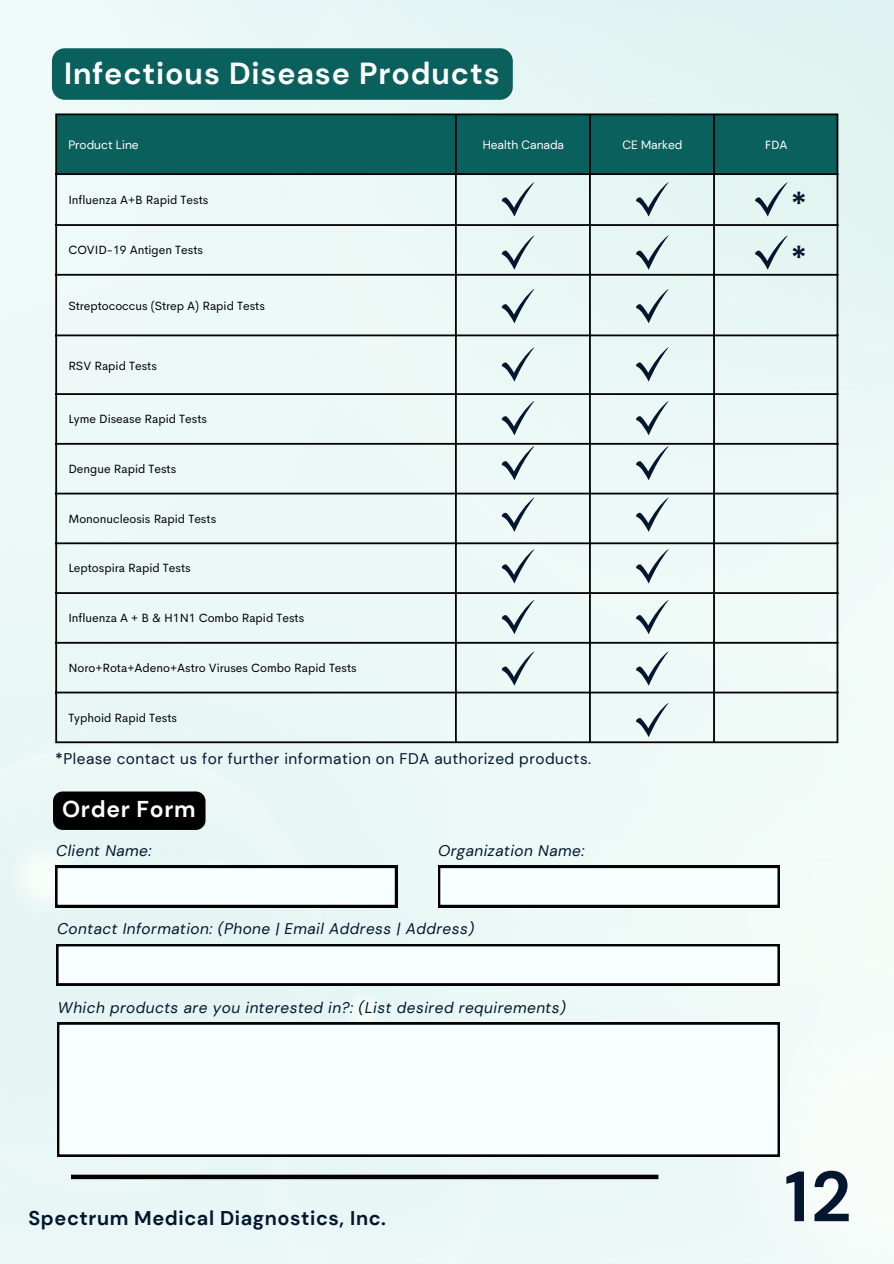
<style>
.page{position:relative;width:894px;height:1264px;background:#fff}
.page>*{position:absolute;margin:0;border:0;box-sizing:border-box;transform-origin:0 0}
.t1{font:700 70.95px "DM Sans";color:#021630}
.t2{font:700 33.15px "DM Sans";color:#021630}
.t3{font:700 30.45px "DM Sans";letter-spacing:.03em;color:#fff}
.t4{font:700 22.95px "DM Sans";letter-spacing:.03em;color:#fff}
.t5{font:700 19.95px "DM Sans";letter-spacing:.03em;color:#021630}
.t6{font:italic 15.45px "DM Sans";letter-spacing:.03em;color:#021630}
.t7{font:15.45px "DM Sans";letter-spacing:.03em;color:#021630}
.t8{font:12px "Cerebri Sans";color:#000}
.t9{font:12px "DM Sans";color:#fff}
.t10{font:12px "Cerebri Sans";color:#fff}
.s1{font-weight:700}
</style>
<div class="page">
<img style="left:0;top:0;width:893px;height:1263px">
<div style="left:57px;top:115px;width:779px;height:58px;background:#0a605c"></div>
<hr style="left:55px;top:115px;width:2px;height:626px;background:#000">
<hr style="left:455px;top:115px;width:1px;height:626px;background:#000">
<hr style="left:589px;top:115px;width:1px;height:626px;background:#000">
<hr style="left:713px;top:115px;width:1px;height:626px;background:#000">
<hr style="left:836px;top:115px;width:2px;height:626px;background:#000">
<hr style="left:55px;top:113px;width:783px;height:2px;background:#000">
<hr style="left:55px;top:173px;width:783px;height:2px;background:#000">
<hr style="left:55px;top:224px;width:783px;height:2px;background:#000">
<hr style="left:55px;top:274px;width:783px;height:2px;background:#000">
<hr style="left:55px;top:334px;width:783px;height:2px;background:#000">
<hr style="left:55px;top:393px;width:783px;height:2px;background:#000">
<hr style="left:55px;top:443px;width:783px;height:2px;background:#000">
<hr style="left:55px;top:492px;width:783px;height:2px;background:#000">
<hr style="left:55px;top:542px;width:783px;height:2px;background:#000">
<hr style="left:55px;top:592px;width:783px;height:2px;background:#000">
<hr style="left:55px;top:642px;width:783px;height:1px;background:#000">
<hr style="left:55px;top:691px;width:783px;height:2px;background:#000">
<hr style="left:55px;top:741px;width:783px;height:2px;background:#000">
<svg style="left:500px;top:180px;width:36px;height:36px"></svg>
<svg style="left:500px;top:233px;width:36px;height:37px"></svg>
<svg style="left:500px;top:286px;width:36px;height:37px"></svg>
<svg style="left:500px;top:345px;width:36px;height:36px"></svg>
<svg style="left:500px;top:398px;width:36px;height:37px"></svg>
<svg style="left:500px;top:444px;width:36px;height:36px"></svg>
<svg style="left:500px;top:495px;width:36px;height:37px"></svg>
<svg style="left:634px;top:180px;width:36px;height:36px"></svg>
<svg style="left:634px;top:233px;width:36px;height:37px"></svg>
<svg style="left:634px;top:286px;width:36px;height:37px"></svg>
<svg style="left:634px;top:345px;width:36px;height:36px"></svg>
<svg style="left:634px;top:398px;width:36px;height:37px"></svg>
<svg style="left:634px;top:444px;width:36px;height:36px"></svg>
<svg style="left:634px;top:495px;width:36px;height:37px"></svg>
<svg style="left:753px;top:180px;width:36px;height:36px"></svg>
<svg style="left:753px;top:233px;width:36px;height:37px"></svg>
<svg style="left:500px;top:546px;width:36px;height:37px"></svg>
<svg style="left:634px;top:546px;width:36px;height:37px"></svg>
<div style="left:71px;top:1174px;width:587px;height:5px;background:#000"></div>
<div style="left:52px;top:48px;width:460px;height:52px;background:#0a605c;border-radius:13px"></div>
<svg style="left:55px;top:865px;width:342px;height:42px"></svg>
<svg style="left:438px;top:865px;width:341px;height:42px"></svg>
<svg style="left:56px;top:944px;width:723px;height:41px"></svg>
<svg style="left:57px;top:1022px;width:722px;height:134px"></svg>
<div style="left:53px;top:791px;width:152px;height:39px;background:#000;border-radius:10px"></div>
<svg style="left:500px;top:597px;width:36px;height:37px"></svg>
<svg style="left:634px;top:597px;width:36px;height:37px"></svg>
<svg style="left:500px;top:649px;width:36px;height:36px"></svg>
<svg style="left:634px;top:649px;width:36px;height:36px"></svg>
<svg style="left:634px;top:700px;width:36px;height:37px"></svg>
<p class="t3" style="left:64px;top:53px;width:437px">Infectious Disease Products</p>
<h1 class="t9" style="left:68px;top:137px;width:72px">Product Line</h1>
<p class="t9" style="left:482px;top:137px;width:83px">Health Canada</p>
<p class="t9" style="left:622px;top:137px;width:62px">CE Marked</p>
<p class="t10" style="left:764px;top:136px;width:24px">FDA</p>
<p class="t8" style="left:68px;top:192px;width:141px">Influenza A+B Rapid Tests</p>
<p class="t8" style="left:68px;top:242px;width:136px">COVID-19 Antigen Tests</p>
<p class="t8" style="left:68px;top:298px;width:198px">Streptococcus (Strep A) Rapid Tests</p>
<p class="t8" style="left:68px;top:357px;width:90px">RSV Rapid Tests</p>
<p class="t8" style="left:68px;top:411px;width:140px">Lyme Disease Rapid Tests</p>
<p class="t8" style="left:68px;top:461px;width:109px">Dengue Rapid Tests</p>
<p class="t8" style="left:68px;top:510px;width:149px">Mononucleosis Rapid Tests</p>
<p class="t8" style="left:68px;top:560px;width:124px">Leptospira Rapid Tests</p>
<p class="t8" style="left:68px;top:610px;width:237px">Influenza A + B &amp; H1N1 Combo Rapid Tests</p>
<p class="t8" style="left:68px;top:660px;width:290px">Noro+Rota+Adeno+Astro Viruses Combo Rapid Tests</p>
<p class="t8" style="left:68px;top:709px;width:110px">Typhoid Rapid Tests</p>
<p class="t7" style="left:55px;top:748px;width:537px"><span class="s1">*</span>Please contact us for further information on FDA authorized products.</p>
<p class="t4" style="left:62px;top:794px;width:135px">Order Form</p>
<p class="t6" style="left:56px;top:840px;width:97px">Client Name:</p>
<p class="t6" style="left:438px;top:840px;width:148px">Organization Name:</p>
<p class="t6" style="left:57px;top:919px;width:418px">Contact Information: (Phone | Email Address | Address)</p>
<p class="t6" style="left:58px;top:997px;width:509px">Which products are you interested in?: (List desired requirements)</p>
<p class="t5" style="left:28px;top:1204px;width:359px">Spectrum Medical Diagnostics, Inc.</p>
<p class="t2" style="left:790px;top:183px;width:18px">*</p>
<p class="t2" style="left:790px;top:237px;width:18px">*</p>
<p class="t1" style="left:784px;top:1150px;width:69px">12</p>
</div>
